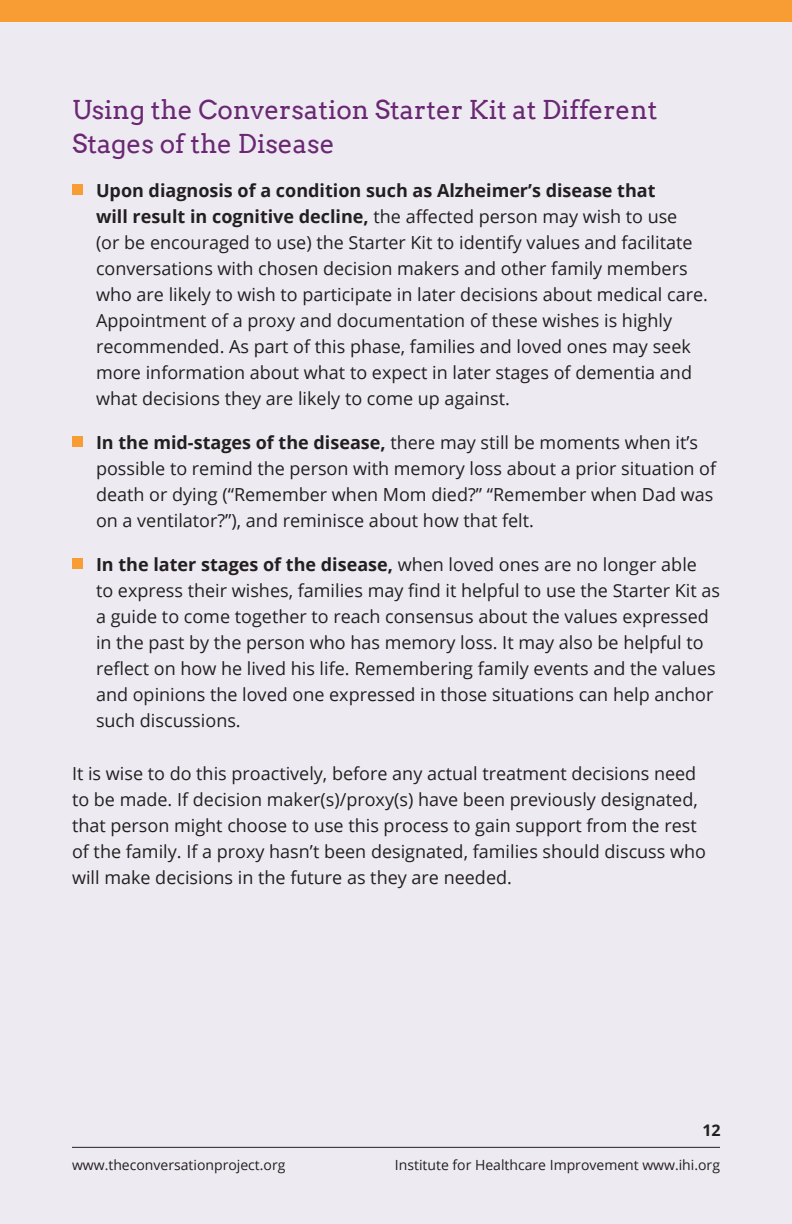
<style>
.page{position:relative;width:792px;height:1224px;background:#eeeaf1}
.page>*{position:absolute;margin:0;border:0;box-sizing:border-box;transform-origin:0 0}
.purple_intro{font:26px/34px "Arvo";color:#6a2874}
.Text_Body{font:18px/26px "Open Sans";color:#231f20}
.Text_Notice{font:700 16px "Open Sans";color:#231f20}
.Text_Notice-2{font:14px "Open Sans";color:#231f20}
.s1{font-weight:700}
</style>
<div class="page">
<div style="left:72px;top:184px;width:11px;height:11px;background:#f89d33"></div>
<div style="left:72px;top:436px;width:11px;height:11px;background:#f89d33"></div>
<div style="left:72px;top:558px;width:11px;height:11px;background:#f89d33"></div>
<div style="left:0;top:0;width:792px;height:22px;background:#f89d33"></div>
<hr style="left:72px;top:1147px;width:648px;height:1px;background:#231f20">
<p class="purple_intro" style="left:72px;top:93px;width:587px">Using the Conversation Starter Kit at Different<br>Stages of the Disease</p>
<p class="Text_Body" style="left:96px;top:177px;width:613px"><span class="s1">Upon diagnosis of a condition such as Alzheimer’s disease that<br>will result in cognitive decline,</span> the affected person may wish to use<br>(or be encouraged to use) the Starter Kit to identify values and facilitate conversations with chosen decision makers and other family members who are likely to wish to participate in later decisions about medical care.<br>Appointment of a proxy and documentation of these wishes is highly recommended. As part of this phase, families and loved ones may seek more information about what to expect in later stages of dementia and what decisions they are likely to come up against.</p>
<p class="Text_Body" style="left:96px;top:429px;width:622px"><span class="s1">In the mid-stages of the disease,</span> there may still be moments when it’s possible to remind the person with memory loss about a prior situation of death or dying (“Remember when Mom died?” “Remember when Dad was on a ventilator?”), and reminisce about how that felt.</p>
<p class="Text_Body" style="left:96px;top:551px;width:626px"><span class="s1">In the later stages of the disease,</span> when loved ones are no longer able<br>to express their wishes, families may find it helpful to use the Starter Kit as a guide to come together to reach consensus about the values expressed in the past by the person who has memory loss. It may also be helpful to reflect on how he lived his life. Remembering family events and the values and opinions the loved one expressed in those situations can help anchor such discussions.</p>
<p class="Text_Body" style="left:72px;top:760px;width:636px">It is wise to do this proactively, before any actual treatment decisions need to be made. If decision maker(s)/proxy(s) have been previously designated, that person might choose to use this process to gain support from the rest of the family. If a proxy hasn’t been designated, families should discuss who will make decisions in the future as they are needed.</p>
<p class="Text_Notice" style="left:702px;top:1119px;width:20px">12</p>
<p class="Text_Notice-2" style="left:72px;top:1155px;width:215px">www.theconversationproject.org</p>
<p class="Text_Notice-2" style="left:395px;top:1155px;width:327px">Institute for Healthcare Improvement www.ihi.org</p>
</div>
